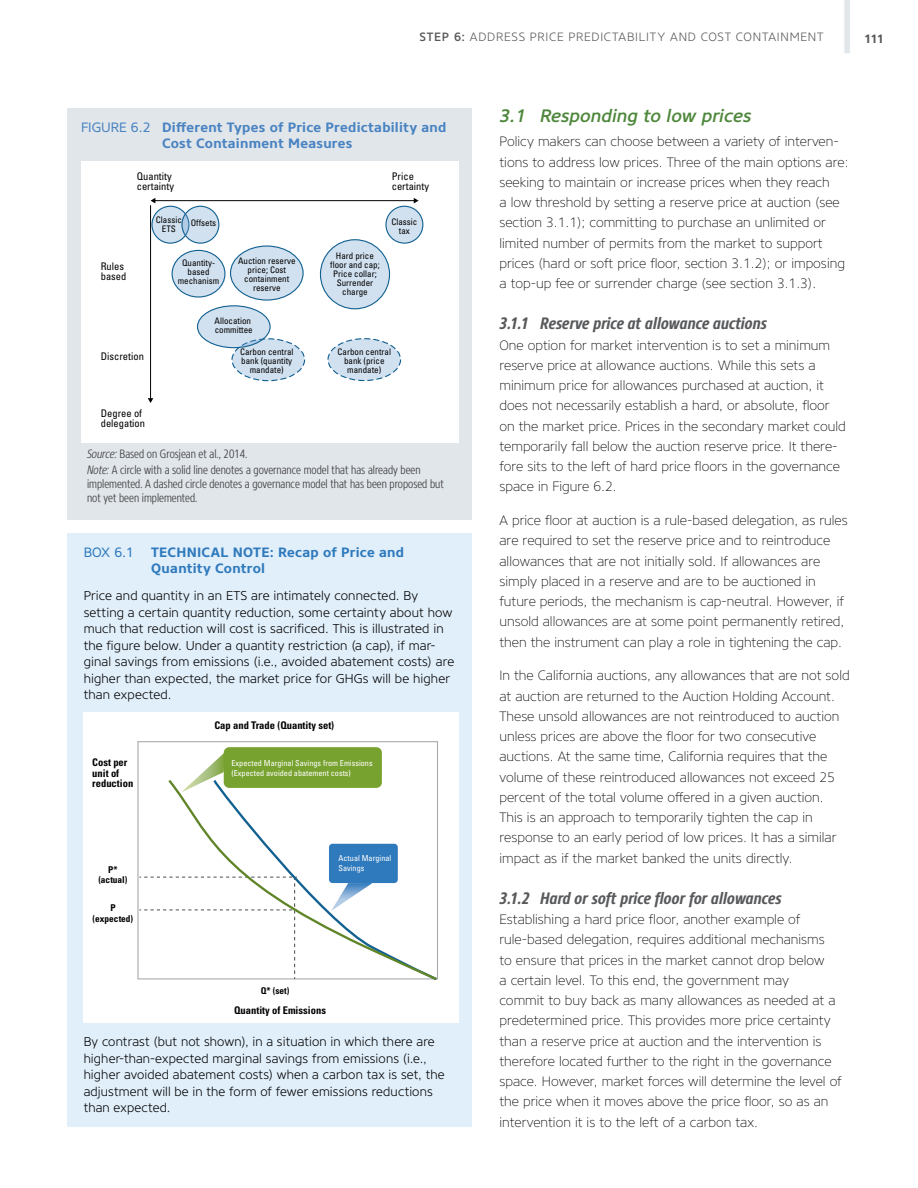
<style>
.page{position:relative;width:918px;height:1188px;background:#fff}
.page>*{position:absolute;margin:0;border:0;box-sizing:border-box;transform-origin:0 0}
.Subhead_3___bullet{font:italic 500 18px "Core Sans N55";color:#4e873b}
.Subhead_4____bullet{font:italic 700 16.5px "Core Sans N67 Cn";letter-spacing:.01em;color:#58595b}
.Body{font:200 13.5px/20.2px "Core Sans N25";color:#000}
.FIG_Title{font:700 13.5px/16.5px "Core Sans N65";letter-spacing:.02em;color:#4983c2}
.Box_Title{font:700 13.5px/16.5px "Core Sans N65";letter-spacing:.02em;color:#2f7abd}
.Box_Title-2{font:13.5px "Core Sans N45";color:#2f7abd}
.Box-text{font:300 12.75px/16.5px "Core Sans N35";letter-spacing:.01em;color:#000}
.FiG_Source{font:300 12px/13.8px "Core Sans N37 Cn";color:#414042}
.t1{font:300 12px "Core Sans N35";letter-spacing:.065em;color:#58595b}
.t2{font:700 12px "Core Sans N65";color:#58595b}
.t3{font:condensed 10.5px/10.5px "Univers";color:#000}
.t4{font:700 condensed 10.5px/10.5px "Univers";color:#000}
.t5{font:700 condensed 9.3px/10.5px "Univers";color:#000;text-align:center}
.t6{font:condensed 9px/9px "Univers";color:#000;text-align:center}
.t7{font:condensed 8.25px/9.9px "Univers";color:#fff}
.s1{font-family:"Core Sans N55";font-weight:500}
.s2{font-family:"Core Sans N45";font-weight:400}
.s3{font-style:italic}
</style>
<div class="page">
<svg style="left:844px;top:0;width:6px;height:53px"></svg>
<div style="left:68px;top:109px;width:404px;height:411px;background:#e1e6ea"></div>
<div style="left:81px;top:161px;width:378px;height:282px;background:#fff"></div>
<div style="left:232px;top:339px;width:73px;height:42px;background:#d2e1f0;border-radius:50%"></div>
<div style="left:231px;top:338px;width:74px;height:43px;border:1px dashed #116090;border-radius:50%"></div>
<div style="left:328px;top:339px;width:73px;height:42px;background:#d2e1f0;border-radius:50%"></div>
<div style="left:327px;top:338px;width:74px;height:43px;border:1px dashed #116090;border-radius:50%"></div>
<svg style="left:152px;top:206px;width:37px;height:37px"></svg>
<div style="left:151px;top:206px;width:38px;height:38px;border:1px solid #116090;border-radius:50%"></div>
<svg style="left:182px;top:206px;width:37px;height:37px"></svg>
<div style="left:181px;top:206px;width:38px;height:38px;border:1px solid #116090;border-radius:50%"></div>
<svg style="left:386px;top:206px;width:37px;height:37px"></svg>
<div style="left:385px;top:206px;width:38px;height:38px;border:1px solid #116090;border-radius:50%"></div>
<div style="left:320px;top:240px;width:70px;height:69px;background:#d2e1f0;border-radius:50%"></div>
<div style="left:320px;top:239px;width:70px;height:70px;border:1px solid #116090;border-radius:50%"></div>
<div style="left:231px;top:246px;width:72px;height:54px;background:#d2e1f0;border-radius:50%"></div>
<div style="left:230px;top:245px;width:74px;height:56px;border:1px solid #116090;border-radius:50%"></div>
<svg style="left:198px;top:306px;width:72px;height:42px;background:#cbdcec"></svg>
<div style="left:197px;top:305px;width:74px;height:43px;border:1px solid #116090;border-radius:50%"></div>
<div style="left:172px;top:250px;width:53px;height:47px;background:#d2e1f0;border-radius:50%"></div>
<div style="left:172px;top:250px;width:54px;height:48px;border:1px solid #116090;border-radius:50%"></div>
<hr style="left:155px;top:200px;width:260px;height:1px;background:#010101">
<svg style="left:414px;top:198px;width:5px;height:5px"></svg>
<svg style="left:151px;top:198px;width:4px;height:5px"></svg>
<hr style="left:150px;top:205px;width:1px;height:194px;background:#010101">
<svg style="left:148px;top:398px;width:5px;height:5px"></svg>
<div style="left:68px;top:533px;width:404px;height:594px;background:#e1effa"></div>
<div style="left:84px;top:712px;width:375px;height:310px;background:#fff"></div>
<svg style="left:139px;top:877px;width:27px;height:102px"></svg>
<svg style="left:166px;top:777px;width:272px;height:204px"></svg>
<div style="left:329px;top:844px;width:69px;height:39px;background:#2f7abd;border-radius:4px"></div>
<svg style="left:331px;top:883px;width:42px;height:28px"></svg>
<div style="left:224px;top:747px;width:158px;height:41px;background:#78a22f;border-radius:6px"></div>
<svg style="left:181px;top:752px;width:44px;height:40px"></svg>
<p class="t1" style="left:419px;top:29px;width:406px"><span class="s1">STEP 6:</span> ADDRESS PRICE PREDICTABILITY AND COST CONTAINMENT</p>
<p class="t2" style="left:864px;top:31px;width:22px">111</p>
<p class="FIG_Title" style="left:162px;top:119px;width:286px;text-indent:-81px"><span class="s2">FIGURE 6.2</span> Different Types of Price Predictability and<br>Cost Containment Measures</p>
<p class="t3" style="left:137px;top:170px;width:39px">Quantity certainty</p>
<p class="t3" style="left:392px;top:170px;width:39px">Price certainty</p>
<p class="t3" style="left:101px;top:260px;width:27px">Rules based</p>
<p class="t3" style="left:101px;top:350px;width:45px">Discretion</p>
<p class="t6" style="left:156px;top:215px;width:27px">Classic<br>ETS</p>
<p class="t6" style="left:191px;top:218px;width:27px">Offsets</p>
<p class="t6" style="left:178px;top:259px;width:43px">Quantity&shy;based mechanism</p>
<p class="t6" style="left:238px;top:256px;width:59px">Auction reserve price; Cost containment reserve</p>
<p class="t6" style="left:330px;top:252px;width:51px">Hard price floor and cap;<br>Price collar;<br>Surrender charge</p>
<p class="t6" style="left:391px;top:217px;width:27px">Classic tax</p>
<p class="t6" style="left:215px;top:316px;width:40px;text-align:left">Allocation committee</p>
<p class="t6" style="left:240px;top:347px;width:55px">Carbon central bank (quantity mandate)</p>
<p class="t6" style="left:338px;top:347px;width:55px">Carbon central bank (price mandate)</p>
<p class="t3" style="left:101px;top:407px;width:46px">Degree of delegation</p>
<p class="FiG_Source" style="left:87px;top:447px;width:162px"><span class="s3">Source:</span> Based on Grosjean et al., 2014.</p>
<p class="FiG_Source" style="left:87px;top:463px;width:358px"><span class="s3">Note:</span> A circle with a solid line denotes a governance model that has already been implemented. A dashed circle denotes a governance model that has been proposed but not yet been implemented.</p>
<p class="Box_Title-2" style="left:84px;top:543px;width:52px">BOX 6.1</p>
<p class="Box_Title" style="left:151px;top:544px;width:254px">TECHNI CAL NOTE: Recap of Price and<br>Quantity Control</p>
<p class="Box-text" style="left:84px;top:588px;width:372px">Price and quantity in an ETS are intimately connected. By setting a certain quantity reduction, some certainty about how much that reduction will cost is sacrificed. This is illustrated in the figure below. Under a quantity restriction (a cap), if mar&shy;ginal savings from emissions (i.e., avoided abatement costs) are higher than expected, the market price for GHGs will be higher than expected.</p>
<p class="t4" style="left:92px;top:757px;width:42px">Cost per unit of reduction</p>
<p class="t5" style="left:98px;top:864px;width:31px">P* (actual)</p>
<p class="t5" style="left:93px;top:903px;width:42px">P (expected)</p>
<p class="t4" style="left:214px;top:720px;width:121px">Cap and Trade (Quantity set)</p>
<p class="t7" style="left:232px;top:758px;width:143px">Expected Marginal Savings from Emissions (Expected avoided abatement costs)</p>
<p class="t7" style="left:339px;top:853px;width:54px">Actual Marginal<br>Savings</p>
<p class="t5" style="left:261px;top:985px;width:30px">Q* (set)</p>
<p class="t4" style="left:234px;top:1005px;width:93px">Quantity of Emissions</p>
<p class="Box-text" style="left:84px;top:1034px;width:363px">By contrast (but not shown), in a situation in which there are higher-than-expected marginal savings from emissions (i.e., higher avoided abatement costs) when a carbon tax is set, the adjustment will be in the form of fewer emissions reductions than expected.</p>
<p class="Subhead_3___bullet" style="left:500px;top:104px;width:254px">3.1 Responding to low prices</p>
<p class="Body" style="left:500px;top:132px;width:351px">Policy makers can choose between a variety of interven&shy;tions to address low prices. Three of the main options are: seeking to maintain or increase prices when they reach<br>a low threshold by setting a reserve price at auction (see section 3.1.1); committing to purchase an unlimited or limited number of permits from the market to support prices (hard or soft price floor, section 3.1.2); or imposing a top-up fee or surrender charge (see section 3.1.3).</p>
<p class="Subhead_4____bullet" style="left:500px;top:313px;width:269px">3.1.1 Reserve price at allowance auctions</p>
<p class="Body" style="left:500px;top:335px;width:348px">One option for market intervention is to set a minimum reserve price at allowance auctions. While this sets a minimum price for allowances purchased at auction, it does not necessarily establish a hard, or absolute, floor on the market price. Prices in the secondary market could temporarily fall below the auction reserve price. It there&shy;fore sits to the left of hard price floors in the governance space in Figure 6.2.</p>
<p class="Body" style="left:500px;top:510px;width:350px">A price floor at auction is a rule-based delegation, as rules are required to set the reserve price and to reintroduce allowances that are not initially sold. If allowances are simply placed in a reserve and are to be auctioned in future periods, the mechanism is cap-neutral. However, if unsold allowances are at some point permanently retired, then the instrument can play a role in tightening the cap.</p>
<p class="Body" style="left:500px;top:666px;width:352px">In the California auctions, any allowances that are not sold at auction are returned to the Auction Holding Account.<br>These unsold allowances are not reintroduced to auction unless prices are above the floor for two consecutive auctions. At the same time, California requires that the volume of these reintroduced allowances not exceed 25 percent of the total volume offered in a given auction.<br>This is an approach to temporarily tighten the cap in response to an early period of low prices. It has a similar impact as if the market banked the units directly.</p>
<p class="Subhead_4____bullet" style="left:500px;top:887px;width:284px">3.1.2 Hard or soft price floor for allowances</p>
<p class="Body" style="left:500px;top:909px;width:344px">Establishing a hard price floor, another example of rule-based delegation, requires additional mechanisms<br>to ensure that prices in the market cannot drop below<br>a certain level. To this end, the government may<br>commit to buy back as many allowances as needed at a predetermined price. This provides more price certainty than a reserve price at auction and the intervention is therefore located further to the right in the governance space. However, market forces will determine the level of the price when it moves above the price floor, so as an intervention it is to the left of a carbon tax.</p>
</div>
